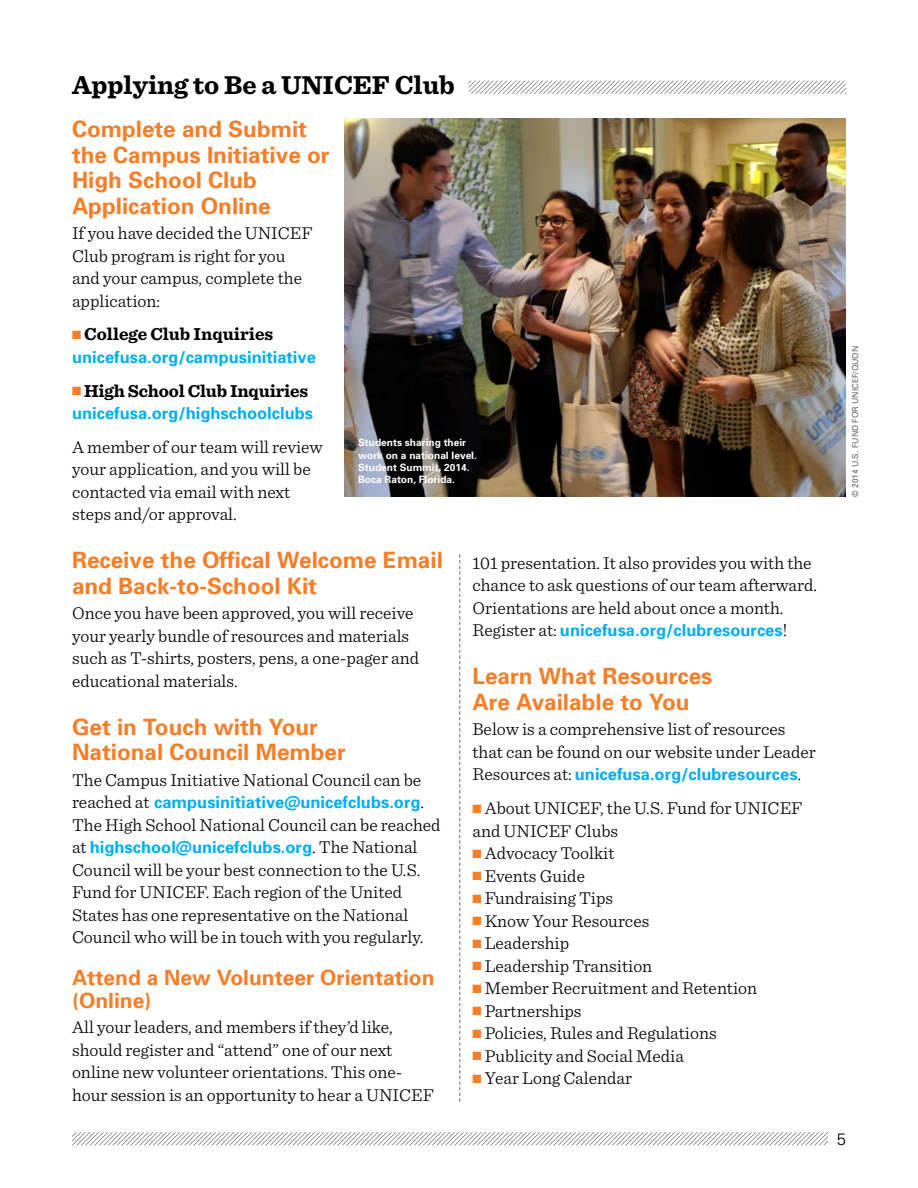
<style>
.page{position:relative;width:918px;height:1188px;background:#fff}
.page>*{position:absolute;margin:0;border:0;box-sizing:border-box;transform-origin:0 0}
.t1{font:700 27px "Sentinel";color:#000}
.t2{font:700 22.5px/25.5px "Univers";color:#f57e29}
.t3{font:700 21px/22.5px "Univers";color:#f57e29}
.t4{font:300 18px/22.5px "Sentinel";color:#000}
.t5{font:700 18px "Sentinel";letter-spacing:-.01em;color:#000}
.t6{font:700 16.5px "Univers";color:#00aeef}
.t7{font:300 16.5px "Univers";color:#000}
.t8{font:700 10.2px/12.3px "Univers";color:#fff}
.t9{font:8.25px "Univers";color:#5f636a}
.s1{color:#f57e29}
.s2{font-family:"Sentinel";font-weight:300;font-size:18px;color:#000}
</style>
<div class="page">
<svg style="left:469px;top:81px;width:377px;height:13px"></svg>
<svg style="left:459px;top:554px;width:1px;height:548px"></svg>
<img style="left:345px;top:119px;width:501px;height:378px">
<svg style="left:72px;top:1132px;width:756px;height:14px"></svg>
<h1 class="t1" style="left:72px;top:63px;width:384px">Applying to Be a UNICEF Club</h1>
<p class="t2" style="left:72px;top:116px;width:259px">Complete and Submit the Campus Initiative or<br>High School Club<br>Application Online</p>
<p class="t4" style="left:72px;top:221px;width:242px">If you have decided the UNICEF<br>Club program is right for you and your campus, complete the application:</p>
<p class="t5" style="left:72px;top:320px;width:203px"><span class="s1">■</span> College Club Inquiries</p>
<p class="t6" style="left:72px;top:347px;width:245px">unicefusa.org/campusinitiative</p>
<p class="t5" style="left:72px;top:377px;width:238px"><span class="s1">■</span> High School Club Inquiries</p>
<p class="t6" style="left:72px;top:403px;width:243px">unicefusa.org/highschoolclubs</p>
<p class="t4" style="left:72px;top:434px;width:252px">A member of our team will review your application, and you will be contacted via email with next steps and/or approval.</p>
<p class="t2" style="left:72px;top:547px;width:372px">Receive the Offical Welcome Email and Back-to-School Kit</p>
<p class="t4" style="left:72px;top:601px;width:349px">Once you have been approved, you will receive your yearly bundle of resources and materials such as T-shirts, posters, pens, a one-pager and educational materials.</p>
<p class="t2" style="left:72px;top:713px;width:275px">Get in Touch with Your<br>National Council Member</p>
<p class="t4" style="left:72px;top:767px;width:351px">The Campus Initiative National Council can be</p>
<p class="t6" style="left:72px;top:792px;width:354px"><span class="s2">reached at</span> campusinitiative@unicefclubs.org<span class="s2">.</span></p>
<p class="t4" style="left:72px;top:812px;width:370px">The High School National Council can be reached</p>
<p class="t6" style="left:72px;top:837px;width:347px"><span class="s2">at</span> highschool@unicefclubs.org<span class="s2">. The National</span></p>
<p class="t4" style="left:72px;top:857px;width:353px">Council will be your best connection to the U.S.<br>Fund for UNICEF. Each region of the United States has one representative on the National Council who will be in touch with you regularly.</p>
<p class="t3" style="left:72px;top:966px;width:364px">Attend a New Volunteer Orientation (Online)</p>
<p class="t4" style="left:72px;top:1015px;width:364px">All your leaders, and members if they’d like, should register and “attend” one of our next online new volunteer orientations. This one&shy;hour session is an opportunity to hear a UNICEF</p>
<p class="t8" style="left:358px;top:436px;width:120px">Students sharing their work on a national level.<br>Student Summit, 2014.<br>Boca Raton, Florida.</p>
<p class="t4" style="left:472px;top:550px;width:346px">101 presentation. It also provides you with the chance to ask questions of our team afterward.<br>Orientations are held about once a month.</p>
<p class="t6" style="left:472px;top:620px;width:316px"><span class="s2">Register at:</span> unicefusa.org/clubresources<span class="s2">!</span></p>
<p class="t2" style="left:472px;top:663px;width:242px">Learn What Resources<br>Are Available to You</p>
<p class="t4" style="left:472px;top:717px;width:345px">Below is a comprehensive list of resources that can be found on our website under Leader</p>
<p class="t6" style="left:472px;top:764px;width:330px"><span class="s2">Resources at:</span> unicefusa.org/clubresources<span class="s2">.</span></p>
<p class="t4" style="left:472px;top:796px;width:332px"><span class="s1">■</span> About UNICEF, the U.S. Fund for UNICEF and UNICEF Clubs</p>
<p class="t4" style="left:472px;top:841px;width:144px"><span class="s1">■</span> Advocacy Toolkit</p>
<p class="t4" style="left:472px;top:863px;width:114px"><span class="s1">■</span> Events Guide</p>
<p class="t4" style="left:472px;top:886px;width:142px"><span class="s1">■</span> Fundraising Tips</p>
<p class="t4" style="left:472px;top:908px;width:178px"><span class="s1">■</span> Know Your Resources</p>
<p class="t4" style="left:472px;top:931px;width:98px"><span class="s1">■</span> Leadership</p>
<p class="t4" style="left:472px;top:953px;width:181px"><span class="s1">■</span> Leadership Transition</p>
<p class="t4" style="left:472px;top:976px;width:286px"><span class="s1">■</span> Member Recruitment and Retention</p>
<p class="t4" style="left:472px;top:998px;width:111px"><span class="s1">■</span> Partnerships</p>
<p class="t4" style="left:472px;top:1021px;width:246px"><span class="s1">■</span> Policies, Rules and Regulations</p>
<p class="t4" style="left:472px;top:1043px;width:213px"><span class="s1">■</span> Publicity and Social Media</p>
<p class="t4" style="left:472px;top:1066px;width:161px"><span class="s1">■</span> Year Long Calendar</p>
<p class="t9" style="left:850px;top:497px;width:153px;rotate:-90deg">© 2014 U.S. FUND FOR UNICEF/QUON</p>
<p class="t7" style="left:837px;top:1130px;width:11px">5</p>
</div>
